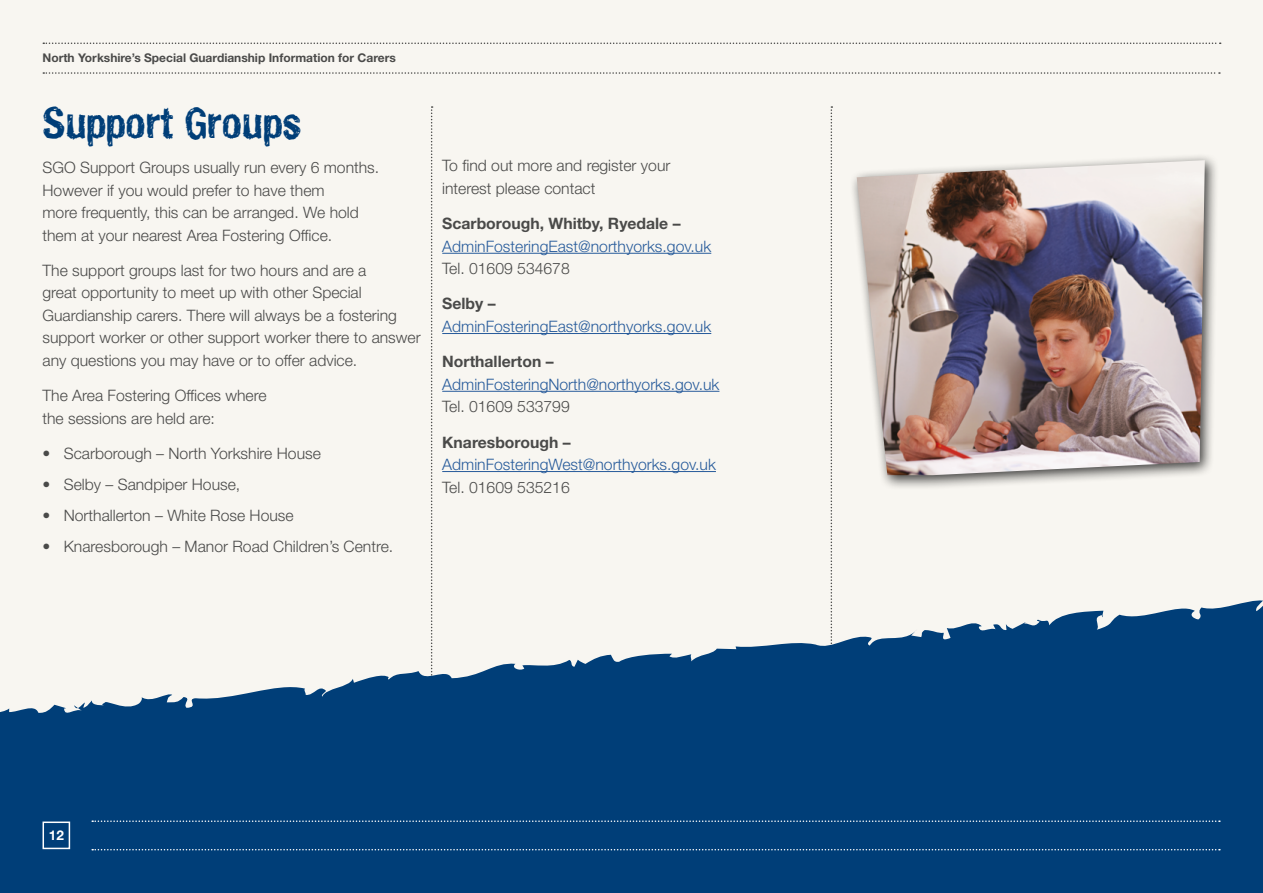
<style>
.page{position:relative;width:1263px;height:893px;background:#f8f6f1}
.page>*{position:absolute;margin:0;border:0;box-sizing:border-box;transform-origin:0 0}
.t1{font:42px "Hand Vetica";color:#003e78}
.t2{font:300 15.75px/22.5px "Helvetica Neue LT Std";color:#4a4a49}
.t3{font:300 15.75px "Helvetica Neue LT Std";color:#275b9b}
.t4{font:700 15.75px "Helvetica Neue LT Std";color:#4a4a49}
.t5{font:700 13.5px "Helvetica Neue LT Std";color:#fff}
.t6{font:700 12px "Helvetica Neue LT Std";color:#4a4a49}
</style>
<div class="page">
<svg style="left:43px;top:72px;width:1177px;height:2px"></svg>
<svg style="left:43px;top:43px;width:1178px;height:1px"></svg>
<hr style="left:442px;top:253px;width:269px;height:1px;background:#275b9b">
<hr style="left:442px;top:333px;width:269px;height:1px;background:#275b9b">
<hr style="left:442px;top:391px;width:277px;height:1px;background:#275b9b">
<hr style="left:442px;top:471px;width:274px;height:1px;background:#275b9b">
<svg style="left:431px;top:106px;width:2px;height:452px"></svg>
<svg style="left:831px;top:106px;width:1px;height:452px"></svg>
<svg style="left:0;top:558px;width:1263px;height:335px;fill:#003e78"></svg>
<div style="left:850px;top:153px;width:369px;height:338px;background:#000;opacity:.75"></div>
<img style="left:857px;top:160px;width:348px;height:315px">
<div style="left:43px;top:822px;width:26px;height:26px;background:#003e78"></div>
<div style="left:43px;top:821px;width:27px;height:28px;border:2px solid #fff"></div>
<svg style="left:92px;top:820px;width:1128px;height:2px;background:#44719b"></svg>
<svg style="left:92px;top:849px;width:1128px;height:1px"></svg>
<p class="t6" style="left:43px;top:51px;width:355px">North Yorkshire’s Special Guardianship Information for Carers</p>
<p class="t1" style="left:43px;top:96px;width:260px">Support Groups</p>
<p class="t2" style="left:43px;top:156px;width:338px">SGO Support Groups usually run every 6 months.<br>However if you would prefer to have them<br>more frequently, this can be arranged. We hold them at your nearest Area Fostering Offce.</p>
<p class="t2" style="left:43px;top:259px;width:380px">The support groups last for two hours and are a<br>great opportunity to meet up with other Special Guardianship carers. There will always be a fostering support worker or other support worker there to answer any questions you may have or to offer advice.</p>
<p class="t2" style="left:43px;top:384px;width:226px">The Area Fostering Offces where the sessions are held are:</p>
<p class="t2" style="left:43px;top:442px;width:280px">• Scarborough – North Yorkshire House</p>
<p class="t2" style="left:43px;top:473px;width:199px">• Selby – Sandpiper House,</p>
<p class="t2" style="left:43px;top:504px;width:253px">• Northallerton – White Rose House</p>
<p class="t2" style="left:43px;top:535px;width:352px">• Knaresborough – Manor Road Children’s Centre.</p>
<p class="t2" style="left:442px;top:154px;width:230px">To fnd out more and register your interest please contact</p>
<p class="t4" style="left:442px;top:214px;width:240px">Scarborough, Whitby, Ryedale –</p>
<p class="t3" style="left:442px;top:236px;width:271px">AdminFosteringEast@northyorks.gov.uk</p>
<p class="t2" style="left:442px;top:257px;width:129px">Tel. 01609 534678</p>
<p class="t4" style="left:442px;top:294px;width:55px">Selby –</p>
<p class="t3" style="left:442px;top:317px;width:271px">AdminFosteringEast@northyorks.gov.uk</p>
<p class="t4" style="left:442px;top:352px;width:113px">Northallerton –</p>
<p class="t3" style="left:442px;top:374px;width:279px">AdminFosteringNorth@northyorks.gov.uk</p>
<p class="t2" style="left:442px;top:395px;width:129px">Tel. 01609 533799</p>
<p class="t4" style="left:442px;top:432px;width:130px">Knaresborough –</p>
<p class="t3" style="left:442px;top:455px;width:275px">AdminFosteringWest@northyorks.gov.uk</p>
<p class="t2" style="left:442px;top:475px;width:129px">Tel. 01609 535216</p>
<p class="t5" style="left:49px;top:827px;width:17px">12</p>
</div>
